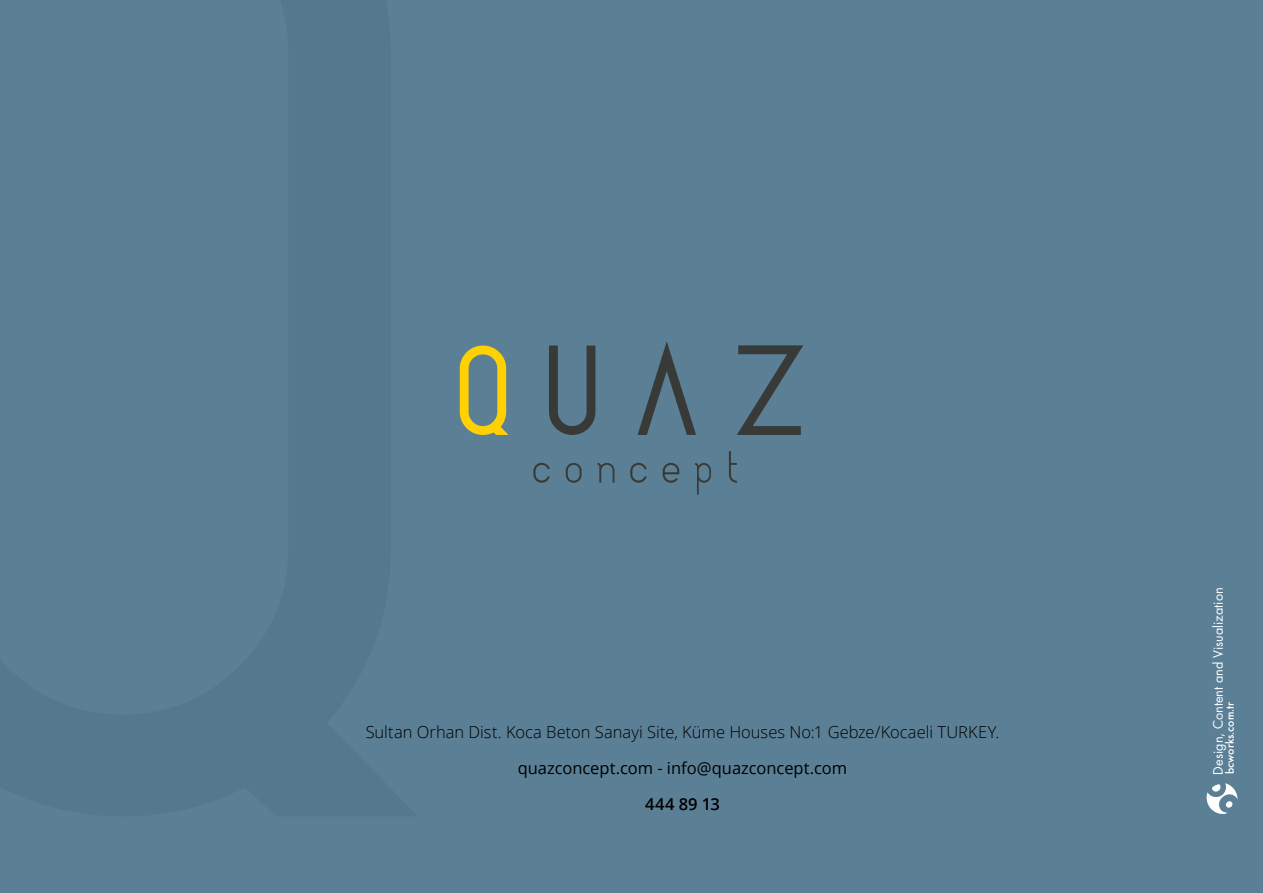
<style>
.page{position:relative;width:1263px;height:893px;background:#5b7f95}
.page>*{position:absolute;margin:0;border:0;box-sizing:border-box;transform-origin:0 0}
.t1{font:300 16.5px "Open Sans";color:#000}
.t2{font:16.5px "Open Sans";color:#000}
.t3{font:600 16.5px "Open Sans";letter-spacing:.02em;color:#000}
.t4{font:12.75px "Futura LT Pro";color:#fff}
.t5{font:500 12px "Futura PT";color:#fff}
</style>
<div class="page">
<div style="left:0;top:0;width:418px;height:816px;background:#5b7f95"></div>
<svg style="left:1206px;top:783px;width:31px;height:32px"></svg>
<svg style="left:460px;top:346px;width:49px;height:89px;background:#a0a156"></svg>
<svg style="left:549px;top:345px;width:46px;height:90px;background:#4c636e"></svg>
<svg style="left:638px;top:341px;width:58px;height:94px;background:#516c7b"></svg>
<svg style="left:737px;top:345px;width:66px;height:90px;background:#4f6977"></svg>
<svg style="left:533px;top:463px;width:17px;height:20px"></svg>
<svg style="left:566px;top:463px;width:16px;height:20px"></svg>
<svg style="left:597px;top:463px;width:17px;height:20px"></svg>
<svg style="left:630px;top:463px;width:17px;height:20px"></svg>
<svg style="left:663px;top:463px;width:16px;height:20px"></svg>
<svg style="left:695px;top:463px;width:16px;height:32px"></svg>
<svg style="left:729px;top:451px;width:8px;height:32px"></svg>
<p class="t1" style="left:366px;top:721px;width:635px">Sultan Orhan Dist. Koca Beton Sanayi Site, Küme Houses No:1 Gebze/Kocaeli TURKEY.</p>
<p class="t2" style="left:518px;top:757px;width:331px">quazconcept.com - info@quazconcept.com</p>
<p class="t3" style="left:645px;top:793px;width:76px">444 89 13</p>
<p class="t4" style="left:1209px;top:775px;width:189px;rotate:-90deg">Design, Content and Visualization</p>
<p class="t5" style="left:1223px;top:774px;width:74px;rotate:-90deg">bcworks.com.tr</p>
</div>
